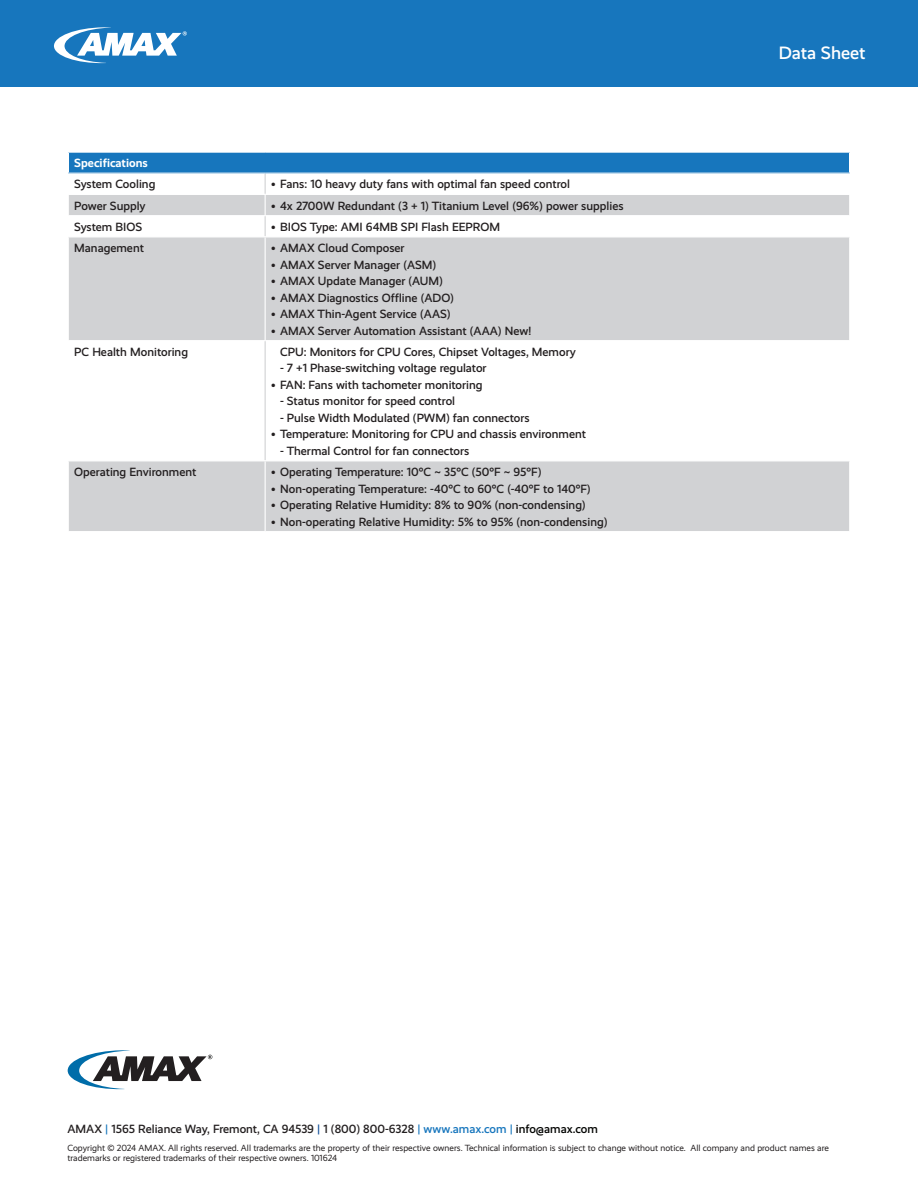
<style>
.page{position:relative;width:918px;height:1188px;background:#fff}
.page>*{position:absolute;margin:0;border:0;box-sizing:border-box;transform-origin:0 0}
.t1{font:500 18px "Realist";color:#fff}
.t2{font:500 12px "Realist";color:#231f20}
.t3{font:700 12px "Realist";color:#fff}
.t4{font:9px/10.8px "Realist";color:#231f20}
.s1{color:#1776bd}
.s2{color:#0f4d97}
.s3{color:#040503}
</style>
<div class="page">
<div style="left:0;top:0;width:918px;height:86px;background:#1776bd"></div>
<svg style="left:54px;top:27px;width:133px;height:36px"></svg>
<svg style="left:68px;top:1050px;width:144px;height:39px"></svg>
<div style="left:68px;top:152px;width:782px;height:21px;background:#1776bd"></div>
<svg style="left:69px;top:195px;width:780px;height:336px;fill:#d1d2d4"></svg>
<hr style="left:68px;top:151px;width:197px;height:2px;background:#fff">
<hr style="left:265px;top:151px;width:585px;height:2px;background:#fff">
<hr style="left:68px;top:215px;width:197px;height:1px;background:#fff">
<svg style="left:68px;top:153px;width:1px;height:21px"></svg>
<hr style="left:265px;top:215px;width:585px;height:1px;background:#fff">
<svg style="left:849px;top:153px;width:1px;height:21px"></svg>
<svg style="left:265px;top:174px;width:1px;height:62px"></svg>
<hr style="left:68px;top:236px;width:197px;height:1px;background:#fff">
<hr style="left:265px;top:236px;width:585px;height:1px;background:#fff">
<hr style="left:265px;top:237px;width:1px;height:103px;background:#fff">
<hr style="left:68px;top:340px;width:197px;height:1px;background:#fff">
<hr style="left:265px;top:340px;width:585px;height:1px;background:#fff">
<hr style="left:265px;top:341px;width:1px;height:119px;background:#d1d2d4">
<hr style="left:68px;top:460px;width:197px;height:1px;background:#fff">
<hr style="left:265px;top:460px;width:585px;height:1px;background:#fff">
<hr style="left:265px;top:461px;width:1px;height:70px;background:#fff">
<p class="t3" style="left:74px;top:156px;width:75px">Specifications</p>
<p class="t2" style="left:74px;top:177px;width:83px">System Cooling</p>
<p class="t2" style="left:271px;top:177px;width:300px">• Fans: 10 heavy duty fans with optimal fan speed control</p>
<p class="t2" style="left:74px;top:199px;width:73px">Power Supply</p>
<p class="t2" style="left:271px;top:199px;width:354px">• 4x 2700W Redundant (3 + 1) Titanium Level (96%) power supplies</p>
<p class="t2" style="left:74px;top:220px;width:70px">System BIOS</p>
<p class="t2" style="left:271px;top:220px;width:230px">• BIOS Type: AMI 64MB SPI Flash EEPROM</p>
<p class="t2" style="left:74px;top:241px;width:71px">Management</p>
<p class="t2" style="left:271px;top:241px;width:135px">• AMAX Cloud Composer</p>
<p class="t2" style="left:271px;top:258px;width:167px">• AMAX Server Manager (ASM)</p>
<p class="t2" style="left:271px;top:274px;width:173px">• AMAX Update Manager (AUM)</p>
<p class="t2" style="left:271px;top:291px;width:184px">• AMAX Diagnostics Offline (ADO)</p>
<p class="t2" style="left:271px;top:307px;width:181px">• AMAX Thin-Agent Service (AAS)</p>
<p class="t2" style="left:271px;top:324px;width:262px">• AMAX Server Automation Assistant (AAA) New!</p>
<p class="t2" style="left:74px;top:345px;width:115px">PC Health Monitoring</p>
<p class="t2" style="left:280px;top:345px;width:297px">CPU: Monitors for CPU Cores, Chipset Voltages, Memory</p>
<p class="t2" style="left:280px;top:361px;width:208px">- 7 +1 Phase-switching voltage regulator</p>
<p class="t2" style="left:271px;top:378px;width:213px">• FAN: Fans with tachometer monitoring</p>
<p class="t2" style="left:280px;top:394px;width:177px">- Status monitor for speed control</p>
<p class="t2" style="left:280px;top:411px;width:251px">- Pulse Width Modulated (PWM) fan connectors</p>
<p class="t2" style="left:271px;top:427px;width:316px">• Temperature: Monitoring for CPU and chassis environment</p>
<p class="t2" style="left:280px;top:444px;width:191px">- Thermal Control for fan connectors</p>
<p class="t2" style="left:74px;top:465px;width:124px">Operating Environment</p>
<p class="t2" style="left:271px;top:465px;width:272px">• Operating Temperature: 10°C ~ 35°C (50°F ~ 95°F)</p>
<p class="t2" style="left:271px;top:482px;width:321px">• Non-operating Temperature: -40°C to 60°C (-40°F to 140°F)</p>
<p class="t2" style="left:271px;top:498px;width:316px">• Operating Relative Humidity: 8% to 90% (non-condensing)</p>
<p class="t2" style="left:271px;top:515px;width:338px">• Non-operating Relative Humidity: 5% to 95% (non-condensing)</p>
<h1 class="t1" style="left:779px;top:42px;width:88px">Data Sheet</h1>
<p class="t2" style="left:68px;top:1122px;width:532px">AMAX <span class="s1">|</span> 1565 Reliance Way, Fremont, CA 94539 <span class="s2">|</span> 1 (800) 800-6328 <span class="s1">| www.amax.com |</span> <span class="s3">info@amax.com</span></p>
<p class="t4" style="left:68px;top:1142px;width:763px">Copyright © 2024 AMAX. All rights reserved. All trademarks are the property of their respective owners. Technical information is subject to change without notice. All company and product names are trademarks or registered trademarks of their respective owners. 101624</p>
</div>
